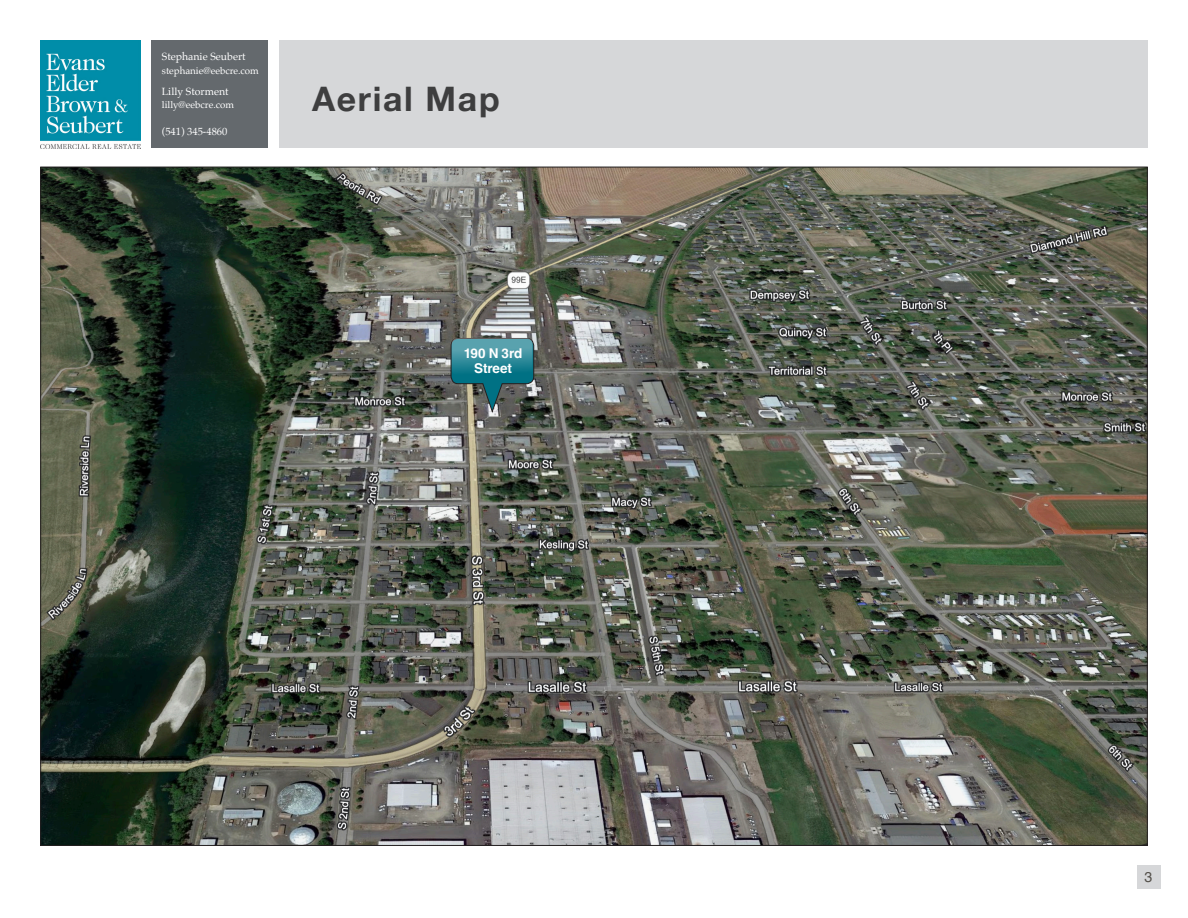
<style>
.page{position:relative;width:1188px;height:918px;background:#fff}
.page>*{position:absolute;margin:0;border:0;box-sizing:border-box;transform-origin:0 0}
.Page_Header{font:700 33.75px "Helvetica Neue";letter-spacing:.05em;color:#3e3e3f}
.t1{font:14.25px "Helvetica";color:#534f49}
.Paragraph{font:700 13.5px "Helvetica";letter-spacing:-.01em;color:#fff}
.t2{font:10.5px "Palatino";color:#fff}
.t3{font:9.75px "Palatino";color:#fff}
</style>
<div class="page">
<div style="left:1137px;top:865px;width:23px;height:24px;background:#d6d7d9"></div>
<div style="left:151px;top:40px;width:117px;height:108px;background:#64696d"></div>
<div style="left:279px;top:40px;width:869px;height:108px;background:#d6d7d9"></div>
<img style="left:40px;top:41px;width:101px;height:108px">
<img style="left:42px;top:169px;width:1104px;height:675px">
<svg style="left:451px;top:338px;width:83px;height:75px;background:#486869"></svg>
<svg style="left:452px;top:338px;width:81px;height:37px;background:#388d9c"></svg>
<p class="t2" style="left:162px;top:48px;width:85px">Stephanie Seubert</p>
<p class="t3" style="left:162px;top:62px;width:98px">stephanie@eebcre.com</p>
<p class="t2" style="left:162px;top:82px;width:68px">Lilly Storment</p>
<p class="t3" style="left:162px;top:97px;width:74px">lilly@eebcre.com</p>
<p class="t2" style="left:162px;top:123px;width:67px">(541) 345-4860</p>
<p class="Page_Header" style="left:312px;top:72px;width:189px">Aerial Map</p>
<p class="Paragraph" style="left:464px;top:345px;width:60px">190 N 3rd</p>
<p class="Paragraph" style="left:474px;top:360px;width:39px">Street</p>
<h2 class="t1" style="left:1145px;top:866px;width:9px">3</h2>
</div>
